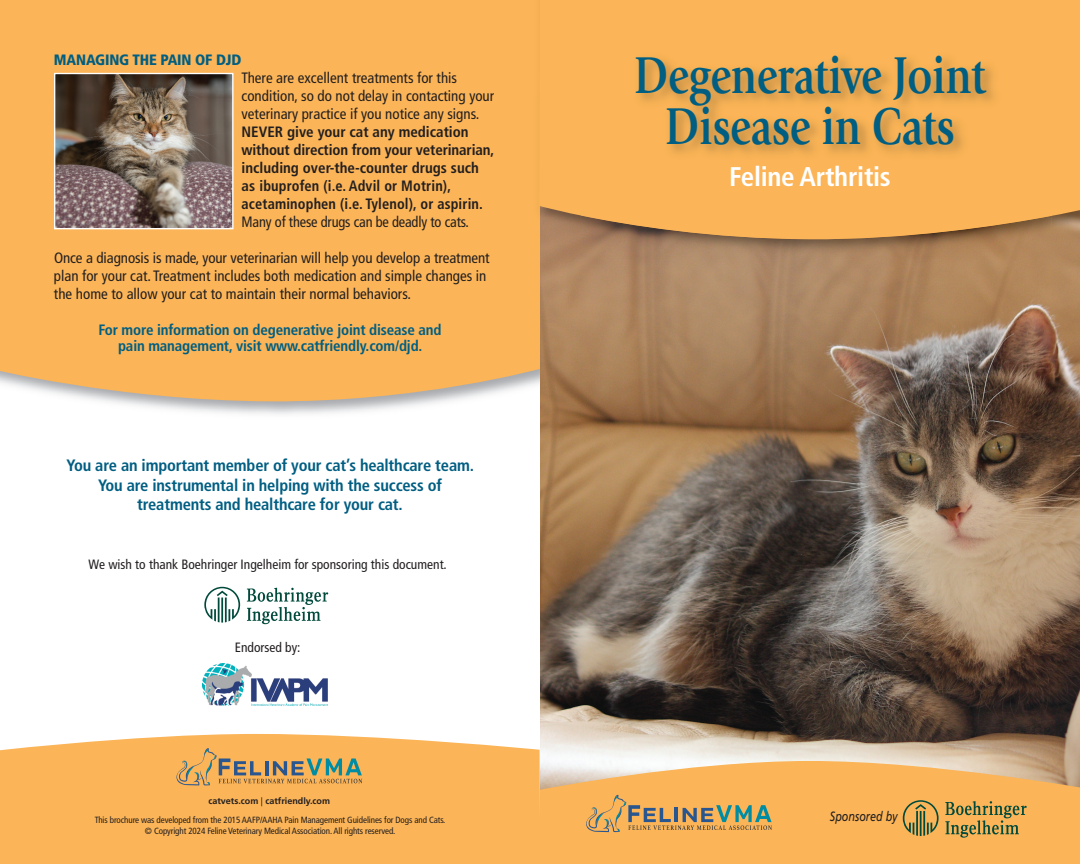
<style>
.page{position:relative;width:1080px;height:864px;background:#fff}
.page>*{position:absolute;margin:0;border:0;box-sizing:border-box;transform-origin:0 0}
.t1{font:700 54px/51px "Giovanni";letter-spacing:-.01em;color:#005e82;text-align:center;scale:.8 1}
.t2{font:700 condensed 27px "Frutiger";letter-spacing:-.01em;color:#fff}
.t3{font:700 condensed 16.5px/19.5px "Frutiger";letter-spacing:-.01em;color:#005e82;text-align:center}
.t4{font:condensed 15px/18px "Frutiger";color:#231f20}
.t5{font:700 condensed 15px/18px "Frutiger";color:#231f20}
.t6{font:700 condensed 15px/16.5px "Frutiger";letter-spacing:-.01em;color:#005e82;text-align:center}
.t7{font:condensed 15px "Frutiger";color:#231f20;scale:.96 1}
.t8{font:900 condensed 15px "Frutiger";letter-spacing:-.01em;color:#005e82}
.t9{font:condensed 13.5px "Frutiger";color:#231f20}
.t10{font:italic 13.5px "Frutiger";color:#231f20;scale:.8 1}
.t11{font:condensed 9px/18.8px "Frutiger";letter-spacing:-.01em;color:#231f20;text-align:center}
.s1{font-weight:700;font-stretch:normal}
</style>
<div class="page">
<div style="left:0;top:0;width:540px;height:402px;background:#fbb457"></div>
<div style="left:0;top:734px;width:540px;height:130px;background:#fbb457"></div>
<img style="left:56px;top:75px;width:176px;height:152px">
<div style="left:54px;top:73px;width:180px;height:156px;border:1px solid #fff"></div>
<img style="left:540px;top:259px;width:540px;height:502px">
<img style="left:533px;top:0;width:547px;height:259px">
<div style="left:539px;top:0;width:541px;height:240px;background:#fbb457"></div>
<svg style="left:540px;top:761px;width:540px;height:103px;background:#f7b764"></svg>
<img style="left:581px;top:240px;width:471px;height:16px">
<img style="left:581px;top:42px;width:471px;height:198px">
<svg style="left:903px;top:800px;width:36px;height:36px"></svg>
<svg style="left:945px;top:801px;width:82px;height:37px;background:#be9a50"></svg>
<img style="left:203px;top:664px;width:124px;height:42px">
<svg style="left:585px;top:795px;width:187px;height:37px;background:#cda361"></svg>
<svg style="left:175px;top:748px;width:187px;height:37px;background:#cda361"></svg>
<svg style="left:204px;top:587px;width:36px;height:36px"></svg>
<svg style="left:247px;top:588px;width:81px;height:36px"></svg>
<p class="t8" style="left:54px;top:54px;width:189px">MANAGING THE PAIN OF DJD</p>
<p class="t4" style="left:242px;top:70px;width:254px">There are excellent treatments for this condition, so do not delay in contacting your veterinary practice if you notice any signs.</p>
<p class="t5" style="left:242px;top:124px;width:254px">NEVER give your cat any medication without direction from your veterinarian, including over-the-counter drugs such as ibuprofen (i.e. Advil or Motrin), acetaminophen (i.e. Tylenol), or aspirin.</p>
<p class="t7" style="left:242px;top:216px;width:238px">Many of these drugs can be deadly to cats.</p>
<p class="t4" style="left:54px;top:250px;width:437px">Once a diagnosis is made, your veterinarian will help you develop a treatment plan for your cat. Treatment includes both medication and simple changes in the home to allow your cat to maintain their normal behaviors.</p>
<p class="t6" style="left:98px;top:322px;width:345px">For more information on degenerative joint disease and pain management, visit www.catfriendly.com/djd.</p>
<p class="t3" style="left:67px;top:457px;width:409px">You are an important member of your cat’s healthcare team.<br>You are instrumental in helping with the success of treatments and healthcare for your cat.</p>
<p class="t9" style="left:89px;top:559px;width:360px">We wish to thank Boehringer Ingelheim for sponsoring this document.</p>
<p class="t9" style="left:235px;top:642px;width:67px">Endorsed by:</p>
<p class="t11" style="left:95px;top:792px;width:352px"><span class="s1">catvets.com</span> | <span class="s1">catfriendly.com<br></span>This brochure was developed from the 2015 AAFP/AAHA Pain Management Guidelines for Dogs and Cats.</p>
<p class="t11" style="left:145px;top:822px;width:252px">© Copyright 2024 Feline Veterinary Medical Association.All rights reserved.</p>
<h1 class="t1" style="left:634px;top:54px;width:441px">Degenerative Joint<br>Disease in Cats</h1>
<h2 class="t2" style="left:729px;top:166px;width:163px">Feline Arthritis</h2>
<p class="t10" style="left:830px;top:811px;width:86px">Sponsored by</p>
</div>
